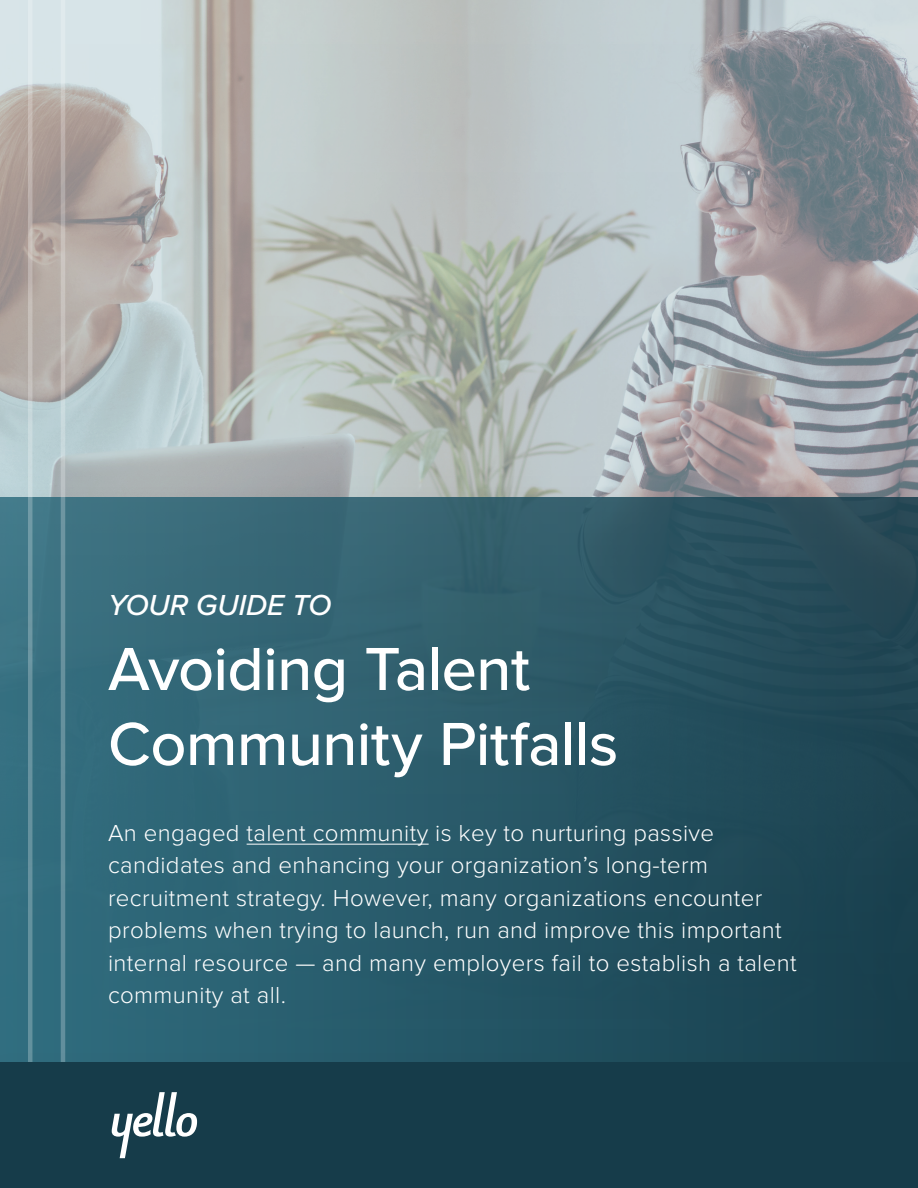
<style>
.page{position:relative;width:918px;height:1188px;background:#fff}
.page>*{position:absolute;margin:0;border:0;box-sizing:border-box;transform-origin:0 0}
.t1{font:500 63px/75px "Proxima Nova";letter-spacing:-.01em;color:#fff}
.t2{font:italic 500 30px "Proxima Nova";letter-spacing:-.005em;color:#fff}
.t3{font:300 24px/32.4px "Proxima Nova";letter-spacing:.015em;color:#fff}
</style>
<div class="page">
<svg style="left:0;top:0;width:918px;height:481px;background:#b1b6b7"></svg>
<div style="left:0;top:481px;width:918px;height:637px;background:#515151;opacity:.04"></div>
<div style="left:0;top:497px;width:918px;height:605px;background:linear-gradient(to right,#387283,#1e4350)"></div>
<hr style="left:247px;top:844px;width:182px;height:1px;background:#fff">
<div style="left:44px;top:0;width:38px;height:1188px;background:#515151;opacity:.04"></div>
<svg style="left:61px;top:0;width:4px;height:1046px;background:#94aab0"></svg>
<div style="left:11px;top:0;width:38px;height:1188px;background:#515151;opacity:.04"></div>
<svg style="left:28px;top:0;width:4px;height:1046px;background:#96acb2"></svg>
<div style="left:0;top:1046px;width:918px;height:142px;background:#515151;opacity:.04"></div>
<div style="left:0;top:1063px;width:918px;height:125px;background:#163c4a"></div>
<svg style="left:112px;top:1092px;width:85px;height:66px"></svg>
<p class="t2" style="left:108px;top:588px;width:225px">YOUR GUIDE TO</p>
<p class="t1" style="left:108px;top:634px;width:512px">Avoiding Talent<br>Community Pitfalls</p>
<p class="t3" style="left:108px;top:817px;width:690px">An engaged talent community is key to nurturing passive candidates and enhancing your organization’s long-term recruitment strategy. However, many organizations encounter problems when trying to launch, run and improve this important internal resource — and many employers fail to establish a talent community at all.</p>
</div>
